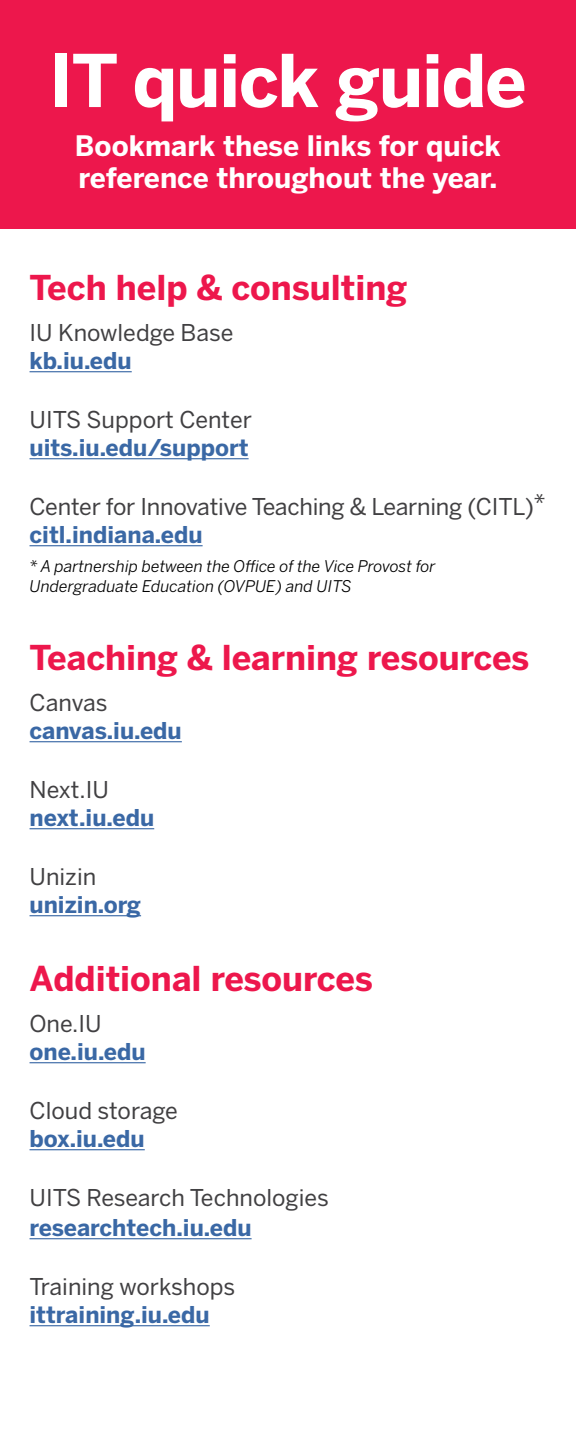
<style>
.page{position:relative;width:576px;height:1440px;background:#fff}
.page>*{position:absolute;margin:0;border:0;box-sizing:border-box;transform-origin:0 0}
.t1{font:700 72px "Benton Sans";letter-spacing:-.02em;color:#fff}
.t2{font:700 34px "Benton Sans";color:#ed174c}
.t3{font:700 28px/32px "Benton Sans";color:#fff}
.t4{font:23px "Benton Sans";color:#414042}
.t5{font:700 23px "Benton Sans";color:#3a68a5}
.t6{font:italic 16px/20px "Benton Sans";color:#000}
</style>
<div class="page">
<div style="left:0;top:0;width:576px;height:229px;background:#ed174c"></div>
<hr style="left:30px;top:371px;width:102px;height:1px;background:#3a68a5">
<hr style="left:30px;top:458px;width:219px;height:1px;background:#3a68a5">
<hr style="left:30px;top:545px;width:173px;height:1px;background:#3a68a5">
<hr style="left:30px;top:741px;width:152px;height:1px;background:#3a68a5">
<hr style="left:30px;top:828px;width:124px;height:1px;background:#3a68a5">
<hr style="left:30px;top:915px;width:111px;height:1px;background:#3a68a5">
<hr style="left:30px;top:1062px;width:116px;height:1px;background:#3a68a5">
<hr style="left:30px;top:1149px;width:115px;height:1px;background:#3a68a5">
<hr style="left:30px;top:1238px;width:222px;height:1px;background:#3a68a5">
<hr style="left:30px;top:1325px;width:180px;height:1px;background:#3a68a5">
<h1 class="t1" style="left:49px;top:36px;width:479px">IT quick guide</h1>
<p class="t3" style="left:75px;top:130px;width:428px">Bookmark these links for quick reference throughout the year.</p>
<h2 class="t2" style="left:30px;top:267px;width:379px">Tech help &amp; consulting</h2>
<p class="t4" style="left:30px;top:319px;width:205px">IU Knowledge Base</p>
<p class="t5" style="left:30px;top:347px;width:104px">kb.iu.edu</p>
<p class="t4" style="left:30px;top:406px;width:224px">UITS Support Center</p>
<p class="t5" style="left:30px;top:434px;width:221px">uits.iu.edu/support</p>
<p class="t4" style="left:30px;top:493px;width:517px">Center for Innovative Teaching &amp; Learning (CITL)*</p>
<p class="t5" style="left:30px;top:521px;width:175px">citl.indiana.edu</p>
<p class="t6" style="left:30px;top:557px;width:408px">* A partnership between the Office of the Vice Provost for<br>Undergraduate Education (OVPUE) and UITS</p>
<h2 class="t2" style="left:30px;top:637px;width:501px">Teaching &amp; learning resources</h2>
<p class="t4" style="left:30px;top:689px;width:80px">Canvas</p>
<p class="t5" style="left:30px;top:717px;width:154px">canvas.iu.edu</p>
<p class="t4" style="left:30px;top:776px;width:81px">Next.IU</p>
<p class="t5" style="left:30px;top:804px;width:126px">next.iu.edu</p>
<p class="t4" style="left:30px;top:863px;width:68px">Unizin</p>
<p class="t5" style="left:30px;top:891px;width:113px">unizin.org</p>
<h2 class="t2" style="left:30px;top:958px;width:345px">Additional resources</h2>
<p class="t4" style="left:30px;top:1010px;width:74px">One.IU</p>
<p class="t5" style="left:30px;top:1038px;width:118px">one.iu.edu</p>
<p class="t4" style="left:30px;top:1097px;width:150px">Cloud storage</p>
<p class="t5" style="left:30px;top:1125px;width:117px">box.iu.edu</p>
<p class="t4" style="left:30px;top:1184px;width:301px">UITS Research Technologies</p>
<p class="t5" style="left:30px;top:1214px;width:224px">researchtech.iu.edu</p>
<p class="t4" style="left:30px;top:1273px;width:207px">Training workshops</p>
<p class="t5" style="left:30px;top:1301px;width:182px">ittraining.iu.edu</p>
</div>
